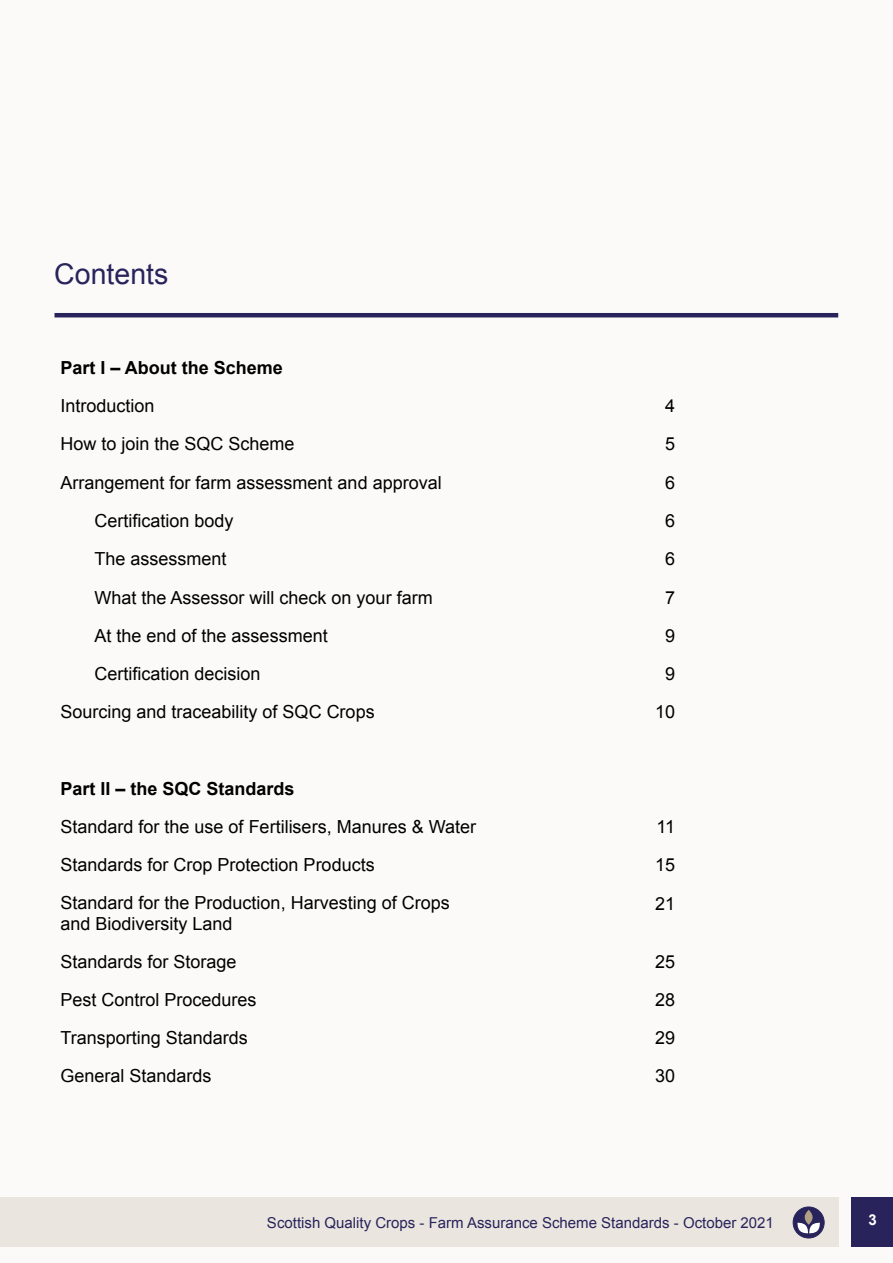
<style>
.page{position:relative;width:893px;height:1263px;background:#fbfaf9}
.page>*{position:absolute;margin:0;border:0;box-sizing:border-box;transform-origin:0 0}
.t1{font:28.5px "Arial";color:#29235c}
.t2{font:18px/21.6px "Arial";color:#000}
.t3{font:700 18px "Arial";color:#000}
.t4{font:15px "Arial";color:#29235c}
.t5{font:700 15px "Arial";color:#fff}
</style>
<div class="page">
<div style="left:851px;top:1198px;width:42px;height:49px;background:#29235c"></div>
<div style="left:0;top:1198px;width:838px;height:49px;background:#eae6df"></div>
<div style="left:793px;top:1207px;width:31px;height:31px;background:#29235c;border:1px solid #29235c;border-radius:50%"></div>
<div style="left:805px;top:1210px;width:8px;height:15px;background:#b0a086;border-radius:50%"></div>
<svg style="left:797px;top:1222px;width:23px;height:12px"></svg>
<hr style="left:55px;top:313px;width:783px;height:4px;background:#29235c">
<h1 class="t1" style="left:54px;top:256px;width:116px">Contents</h1>
<p class="t3" style="left:61px;top:356px;width:224px">Part I – About the Scheme</p>
<p class="t2" style="left:61px;top:395px;width:96px">Introduction</p>
<p class="t2" style="left:665px;top:395px;width:12px">4</p>
<p class="t2" style="left:61px;top:433px;width:236px">How to join the SQC Scheme</p>
<p class="t2" style="left:665px;top:433px;width:12px">5</p>
<p class="t2" style="left:61px;top:472px;width:383px">Arrangement for farm assessment and approval</p>
<p class="t2" style="left:665px;top:472px;width:12px">6</p>
<p class="t2" style="left:95px;top:510px;width:141px">Certification body</p>
<p class="t2" style="left:665px;top:510px;width:12px">6</p>
<p class="t2" style="left:95px;top:548px;width:134px">The assessment</p>
<p class="t2" style="left:665px;top:548px;width:12px">6</p>
<p class="t2" style="left:95px;top:587px;width:340px">What the Assessor will check on your farm</p>
<p class="t2" style="left:665px;top:587px;width:12px">7</p>
<p class="t2" style="left:95px;top:625px;width:235px">At the end of the assessment</p>
<p class="t2" style="left:665px;top:625px;width:12px">9</p>
<p class="t2" style="left:95px;top:663px;width:168px">Certification decision</p>
<p class="t2" style="left:665px;top:663px;width:12px">9</p>
<p class="t2" style="left:61px;top:701px;width:316px">Sourcing and traceability of SQC Crops</p>
<p class="t2" style="left:655px;top:701px;width:22px">10</p>
<p class="t3" style="left:61px;top:777px;width:236px">Part II – the SQC Standards</p>
<p class="t2" style="left:61px;top:816px;width:417px">Standard for the use of Fertilisers, Manures &amp; Water</p>
<p class="t2" style="left:657px;top:816px;width:20px">11</p>
<p class="t2" style="left:61px;top:854px;width:316px">Standards for Crop Protection Products</p>
<p class="t2" style="left:655px;top:854px;width:22px">15</p>
<p class="t2" style="left:61px;top:892px;width:391px">Standard for the Production, Harvesting of Crops and Biodiversity Land</p>
<p class="t2" style="left:655px;top:893px;width:22px">21</p>
<p class="t2" style="left:61px;top:951px;width:178px">Standards for Storage</p>
<p class="t2" style="left:655px;top:951px;width:22px">25</p>
<p class="t2" style="left:61px;top:989px;width:198px">Pest Control Procedures</p>
<p class="t2" style="left:655px;top:989px;width:22px">28</p>
<p class="t2" style="left:61px;top:1027px;width:189px">Transporting Standards</p>
<p class="t2" style="left:655px;top:1027px;width:22px">29</p>
<p class="t2" style="left:61px;top:1065px;width:153px">General Standards</p>
<p class="t2" style="left:655px;top:1065px;width:22px">30</p>
<p class="t4" style="left:267px;top:1213px;width:508px">Scottish Quality Crops - Farm Assurance Scheme Standards - October 2021</p>
<p class="t5" style="left:868px;top:1209px;width:10px">3</p>
</div>
